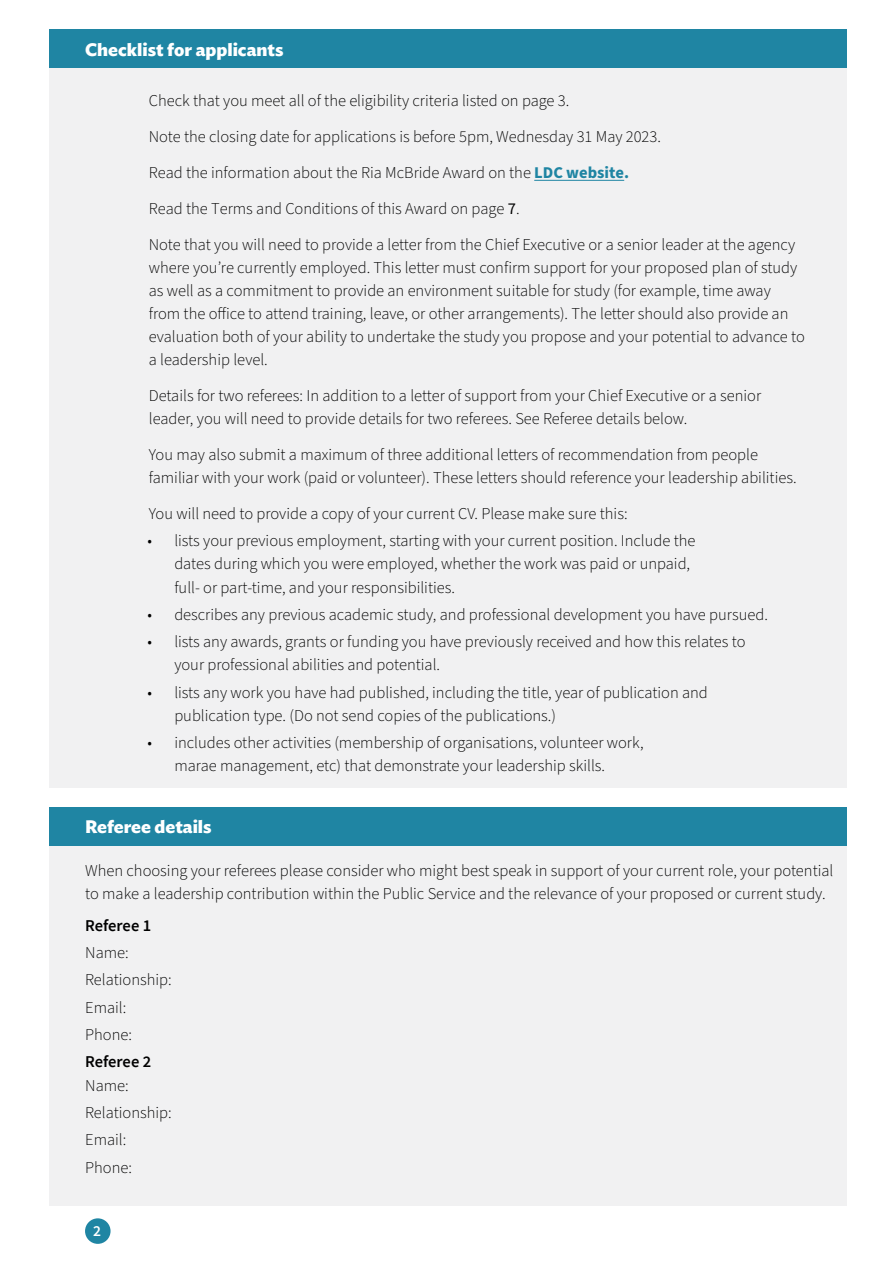
<style>
.page{position:relative;width:893px;height:1263px;background:#fff}
.page>*{position:absolute;margin:0;border:0;box-sizing:border-box;transform-origin:0 0}
.H2_Span{font:700 18px "Ideal Sans";color:#fff}
.FORM_Span_Blue{font:300 16.5px/23.1px "Source Sans Pro";color:#000}
.FORM_Span_Blue-2{font:600 16.5px "Source Sans Pro";letter-spacing:-.005em;color:#000}
.t1{font:600 15.45px "Source Sans Pro";color:#fff}
.s1{font-weight:700;color:#1f85a3}
.s2{font-weight:400}
</style>
<div class="page">
<div style="left:49px;top:845px;width:797px;height:361px;background:#f1f1f2"></div>
<div style="left:49px;top:43px;width:797px;height:745px;background:#f1f1f2"></div>
<div style="left:49px;top:807px;width:797px;height:38px;background:#1f85a3"></div>
<div style="left:49px;top:30px;width:797px;height:38px;background:#1f85a3"></div>
<div style="left:85px;top:1218px;width:26px;height:26px;background:#1f85a3;border-radius:50%"></div>
<hr style="left:534px;top:180px;width:90px;height:1px;background:#1f85a3">
<p class="H2_Span" style="left:85px;top:36px;width:200px">Checklist for applicants</p>
<p class="FORM_Span_Blue" style="left:149px;top:83px;width:514px;line-height:35.8px">Check that you meet all of the eligibility criteria listed on page 3.<br>Note the closing date for applications is before 5pm, Wednesday 31 May 2023.<br>Read the information about the Ria McBride Award on the <span class="s1">LDC website.</span></p>
<p class="FORM_Span_Blue" style="left:149px;top:192px;width:648px;line-height:35.2px">Read the Terms and Conditions of this Award on page <span class="s2">7</span>.<br>Note that you will need to provide a letter from the Chief Executive or a senior leader at the agency</p>
<p class="FORM_Span_Blue" style="left:149px;top:256px;width:657px">where you’re currently employed. This letter must confirm support for your proposed plan of study as well as a commitment to provide an environment suitable for study (for example, time away from the office to attend training, leave, or other arrangements). The letter should also provide an evaluation both of your ability to undertake the study you propose and your potential to advance to a leadership level.</p>
<p class="FORM_Span_Blue" style="left:149px;top:384px;width:614px">Details for two referees: In addition to a letter of support from your Chief Executive or a senior leader, you will need to provide details for two referees. See Referee details below.</p>
<p class="FORM_Span_Blue" style="left:149px;top:443px;width:649px">You may also submit a maximum of three additional letters of recommendation from people familiar with your work (paid or volunteer). These letters should reference your leadership abilities.</p>
<p class="FORM_Span_Blue" style="left:149px;top:502px;width:480px">You will need to provide a copy of your current CV. Please make sure this:</p>
<p class="FORM_Span_Blue" style="left:174px;top:530px;width:523px;text-indent:-27px">• lists your previous employment, starting with your current position. Include the dates during which you were employed, whether the work was paid or unpaid, full- or part-time, and your responsibilities.</p>
<p class="FORM_Span_Blue" style="left:147px;top:603px;width:622px">• describes any previous academic study, and professional development you have pursued.</p>
<p class="FORM_Span_Blue" style="left:174px;top:631px;width:573px;text-indent:-27px">• lists any awards, grants or funding you have previously received and how this relates to your professional abilities and potential.</p>
<p class="FORM_Span_Blue" style="left:174px;top:681px;width:535px;text-indent:-27px">• lists any work you have had published, including the title, year of publication and publication type. (Do not send copies of the publications.)</p>
<p class="FORM_Span_Blue" style="left:174px;top:732px;width:471px;text-indent:-27px">• includes other activities (membership of organisations, volunteer work, marae management, etc) that demonstrate your leadership skills.</p>
<p class="H2_Span" style="left:85px;top:812px;width:128px">Referee details</p>
<p class="FORM_Span_Blue" style="left:85px;top:859px;width:750px">When choosing your referees please consider who might best speak in support of your current role, your potential to make a leadership contribution within the Public Service and the relevance of your proposed or current study.</p>
<p class="FORM_Span_Blue-2" style="left:85px;top:915px;width:67px">Referee 1</p>
<p class="FORM_Span_Blue" style="left:85px;top:941px;width:45px">Name:</p>
<p class="FORM_Span_Blue" style="left:85px;top:969px;width:88px">Relationship:</p>
<p class="FORM_Span_Blue" style="left:85px;top:996px;width:43px">Email:</p>
<p class="FORM_Span_Blue" style="left:85px;top:1023px;width:48px">Phone:</p>
<p class="FORM_Span_Blue-2" style="left:85px;top:1051px;width:67px">Referee 2</p>
<p class="FORM_Span_Blue" style="left:85px;top:1074px;width:45px">Name:</p>
<p class="FORM_Span_Blue" style="left:85px;top:1101px;width:88px">Relationship:</p>
<p class="FORM_Span_Blue" style="left:85px;top:1129px;width:43px">Email:</p>
<p class="FORM_Span_Blue" style="left:85px;top:1156px;width:48px">Phone:</p>
<p class="t1" style="left:93px;top:1221px;width:9px">2</p>
</div>
